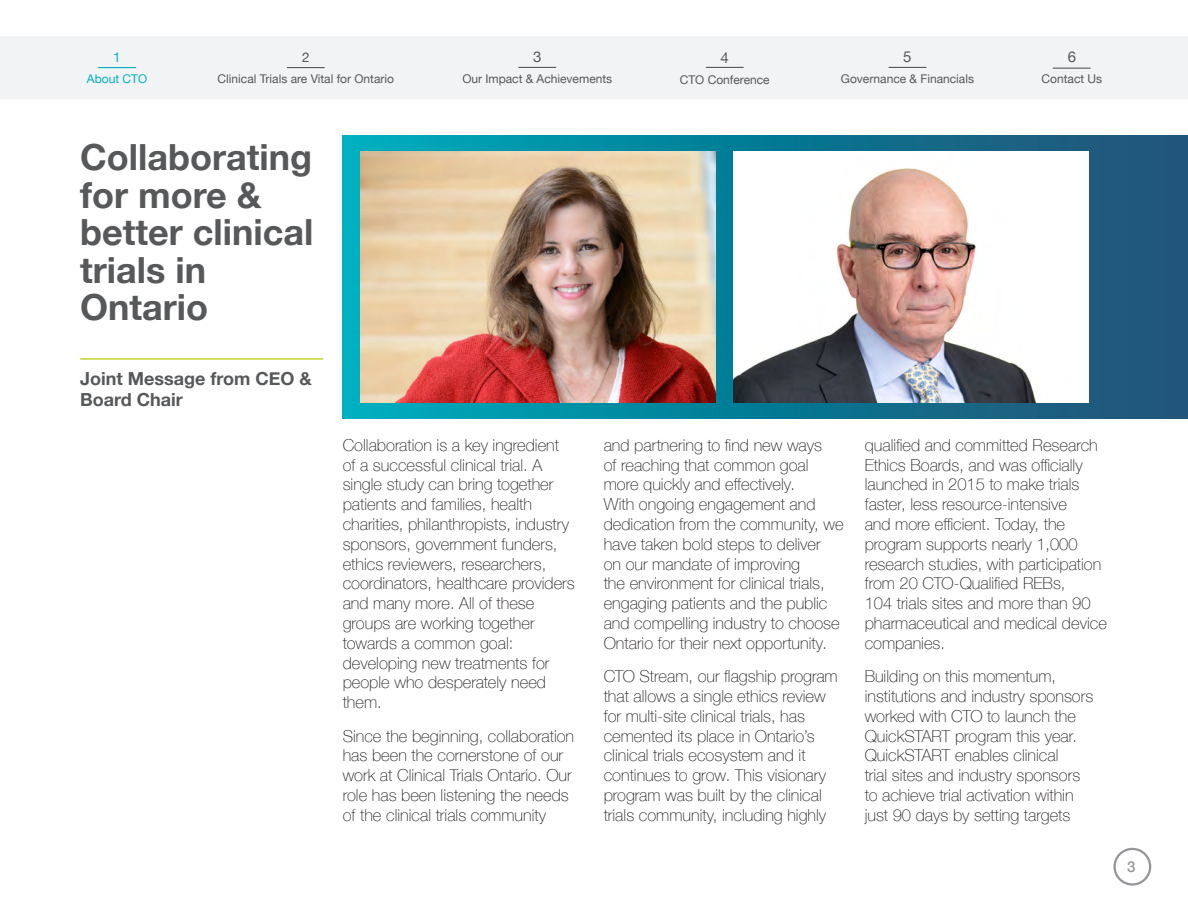
<style>
.page{position:relative;width:1188px;height:918px;background:#fff}
.page>*{position:absolute;margin:0;border:0;box-sizing:border-box;transform-origin:0 0}
.t1{font:700 36px/37.5px "Helvetica Neue";color:#57585a}
.t2{font:700 18px/21.6px "Helvetica Neue";color:#57585a}
.t3{font:100 16.5px/19.8px "Helvetica Neue";color:#231f20}
.t4{font:15px "Helvetica Neue";color:#57585a}
.t5{font:500 15px "Helvetica Neue";color:#939598}
.t6{font:13.5px "Helvetica Neue";color:#00b2c0}
.t7{font:13.5px "Helvetica Neue";color:#57585a}
.t8{font:12px "Helvetica Neue";color:#57585a}
.t9{font:12px "Helvetica Neue";color:#00b2c0}
</style>
<div class="page">
<div style="left:343px;top:135px;width:845px;height:283px;background:linear-gradient(to right,#00acbb,#1f4e73)"></div>
<hr style="left:80px;top:358px;width:243px;height:2px;background:#c1d42f">
<img style="left:360px;top:151px;width:356px;height:251px">
<img style="left:733px;top:151px;width:356px;height:251px">
<div style="left:0;top:36px;width:1188px;height:62px;background:#f2f3f4"></div>
<div style="left:1113px;top:848px;width:38px;height:38px;border:2px solid #939598;border-radius:50%"></div>
<hr style="left:98px;top:67px;width:38px;height:1px;background:#00b2c0">
<hr style="left:287px;top:67px;width:38px;height:1px;background:#57585a">
<hr style="left:518px;top:67px;width:38px;height:1px;background:#57585a">
<hr style="left:706px;top:67px;width:38px;height:1px;background:#57585a">
<hr style="left:889px;top:67px;width:37px;height:1px;background:#57585a">
<hr style="left:1053px;top:68px;width:38px;height:1px;background:#57585a">
<p class="t6" style="left:113px;top:47px;width:9px">1</p>
<p class="t9" style="left:87px;top:70px;width:62px">About CTO</p>
<p class="t7" style="left:302px;top:47px;width:9px">2</p>
<p class="t8" style="left:218px;top:70px;width:178px">Clinical Trials are Vital for Ontario</p>
<p class="t4" style="left:533px;top:46px;width:10px">3</p>
<p class="t8" style="left:462px;top:70px;width:151px">Our Impact &amp; Achievements</p>
<p class="t4" style="left:721px;top:47px;width:10px">4</p>
<p class="t8" style="left:680px;top:71px;width:92px">CTO Conference</p>
<p class="t4" style="left:903px;top:46px;width:10px">5</p>
<p class="t8" style="left:841px;top:70px;width:135px">Governance &amp; Financials</p>
<p class="t4" style="left:1068px;top:46px;width:10px">6</p>
<p class="t8" style="left:1042px;top:70px;width:62px">Contact Us</p>
<h1 class="t1" style="left:80px;top:139px;width:235px">Collaborating for more &amp; better clinical trials in<br>Ontario</h1>
<p class="t2" style="left:80px;top:368px;width:233px">Joint Message from CEO &amp;<br>Board Chair</p>
<p class="t3" style="left:343px;top:434px;width:234px">Collaboration is a key ingredient of a successful clinical trial. A single study can bring together patients and families, health charities, philanthropists, industry sponsors, government funders, ethics reviewers, researchers, coordinators, healthcare providers and many more. All of these groups are working together towards a common goal: developing new treatments for people who desperately need them.</p>
<p class="t3" style="left:343px;top:725px;width:233px">Since the beginning, collaboration has been the cornerstone of our work at Clinical Trials Ontario. Our role has been listening the needs of the clinical trials community</p>
<p class="t3" style="left:604px;top:434px;width:241px">and partnering to find new ways<br>of reaching that common goal more quickly and effectively.<br>With ongoing engagement and dedication from the community, we have taken bold steps to deliver<br>on our mandate of improving<br>the environment for clinical trials, engaging patients and the public and compelling industry to choose<br>Ontario for their next opportunity.</p>
<p class="t3" style="left:604px;top:666px;width:236px">CTO Stream, our flagship program that allows a single ethics review for multi-site clinical trials, has cemented its place in Ontario’s clinical trials ecosystem and it continues to grow. This visionary program was built by the clinical trials community, including highly</p>
<p class="t3" style="left:865px;top:434px;width:244px">qualified and committed Research<br>Ethics Boards, and was officially launched in 2015 to make trials faster, less resource-intensive<br>and more efficient. Today, the program supports nearly 1,000 research studies, with participation from 20 CTO-Qualified REBs,<br>104 trials sites and more than 90 pharmaceutical and medical device companies.</p>
<p class="t3" style="left:865px;top:666px;width:230px">Building on this momentum, institutions and industry sponsors worked with CTO to launch the<br>QuickSTART program this year.<br>QuickSTART enables clinical<br>trial sites and industry sponsors to achieve trial activation within just 90 days by setting targets</p>
<p class="t5" style="left:1127px;top:855px;width:10px">3</p>
</div>
